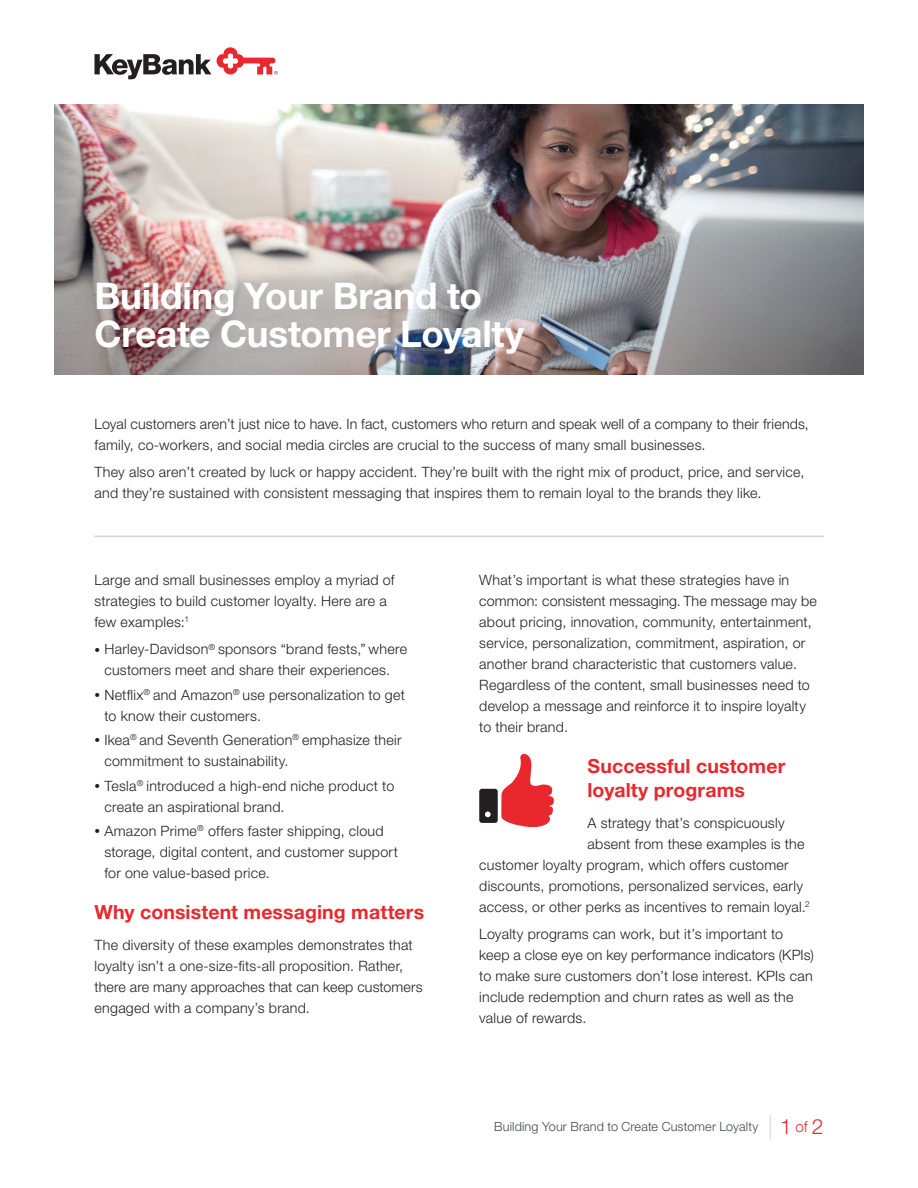
<style>
.page{position:relative;width:918px;height:1188px;background:#fff}
.page>*{position:absolute;margin:0;border:0;box-sizing:border-box;transform-origin:0 0}
.t1{font:700 36.75px/38.1px "Helvetica Neue LT Std";letter-spacing:-.005em;color:#fff}
.t2{font:700 19.5px/24px "Helvetica Neue LT Std";letter-spacing:.005em;color:#e9282d}
.t3{font:300 14.25px/21px "Helvetica Neue LT Std";letter-spacing:.02em;color:#231f20}
.t4{font:300 12.6px "Helvetica Neue LT Std";letter-spacing:.01em;color:#41464e}
.s1{font-size:11.4px}
.s2{font-size:21px;color:#e9282d}
.s3{font-size:15px;color:#e9282d}
</style>
<div class="page">
<img style="left:54px;top:105px;width:810px;height:270px">
<svg style="left:770px;top:1115px;width:1px;height:24px"></svg>
<hr style="left:94px;top:536px;width:730px;height:1px;background:#d1d2d4">
<svg style="left:479px;top:754px;width:75px;height:72px"></svg>
<svg style="left:94px;top:54px;width:117px;height:25px"></svg>
<svg style="left:217px;top:47px;width:61px;height:28px"></svg>
<h1 class="t1" style="left:94px;top:276px;width:431px">Building Your Brand to<br>Create Customer Loyalty</h1>
<p class="t3" style="left:94px;top:413px;width:716px">Loyal customers aren’t just nice to have. In fact, customers who return and speak well of a company to their friends, family, co-workers, and social media circles are crucial to the success of many small businesses.</p>
<p class="t3" style="left:94px;top:462px;width:711px">They also aren’t created by luck or happy accident. They’re built with the right mix of product, price, and service, and they’re sustained with consistent messaging that inspires them to remain loyal to the brands they like.</p>
<p class="t3" style="left:94px;top:569px;width:302px">Large and small businesses employ a myriad of strategies to build customer loyalty. Here are a few examples:<sup>1</sup></p>
<p class="t3" style="left:94px;top:639px;width:314px;text-align:center"><span class="s1">•</span> Harley-Davidson<sup>®</sup> sponsors “brand fests,” where customers meet and share their experiences.</p>
<p class="t3" style="left:104px;top:684px;width:302px;text-indent:-10px"><span class="s1">•</span> Netflix<sup>®</sup> and Amazon<sup>®</sup> use personalization to get to know their customers.</p>
<p class="t3" style="left:104px;top:729px;width:299px;text-indent:-10px"><span class="s1">•</span> Ikea<sup>®</sup> and Seventh Generation<sup>®</sup> emphasize their commitment to sustainability.</p>
<p class="t3" style="left:104px;top:775px;width:291px;text-indent:-10px"><span class="s1">•</span> Tesla<sup>®</sup> introduced a high-end niche product to create an aspirational brand.</p>
<p class="t3" style="left:104px;top:820px;width:295px;text-indent:-10px"><span class="s1">•</span> Amazon Prime<sup>®</sup> offers faster shipping, cloud storage, digital content, and customer support for one value-based price.</p>
<h2 class="t2" style="left:94px;top:899px;width:331px">Why consistent messaging matters</h2>
<p class="t3" style="left:94px;top:934px;width:330px">The diversity of these examples demonstrates that loyalty isn’t a one-size-fits-all proposition. Rather, there are many approaches that can keep customers engaged with a company’s brand.</p>
<p class="t3" style="left:479px;top:569px;width:339px">What’s important is what these strategies have in common: consistent messaging. The message may be about pricing, innovation, community, entertainment, service, personalization, commitment, aspiration, or another brand characteristic that customers value.<br>Regardless of the content, small businesses need to develop a message and reinforce it to inspire loyalty to their brand.</p>
<h2 class="t2" style="left:588px;top:753px;width:199px">Successful customer loyalty programs</h2>
<p class="t3" style="left:588px;top:812px;width:199px">A strategy that’s conspicuously</p>
<p class="t3" style="left:588px;top:833px;width:219px">absent from these examples is the</p>
<p class="t3" style="left:479px;top:854px;width:311px">customer loyalty program, which offers customer</p>
<p class="t3" style="left:479px;top:875px;width:325px">discounts, promotions, personalized services, early</p>
<p class="t3" style="left:479px;top:896px;width:332px">access, or other perks as incentives to remain loyal.<sup>2</sup></p>
<p class="t3" style="left:479px;top:924px;width:336px">Loyalty programs can work, but it’s important to keep a close eye on key performance indicators (KPIs) to make sure customers don’t lose interest. KPIs can include redemption and churn rates as well as the value of rewards.</p>
<p class="t4" style="left:494px;top:1119px;width:331px">Building Your Brand to Create Customer Loyalty <span class="s2">1</span> <span class="s3">of</span> <span class="s2">2</span></p>
</div>
